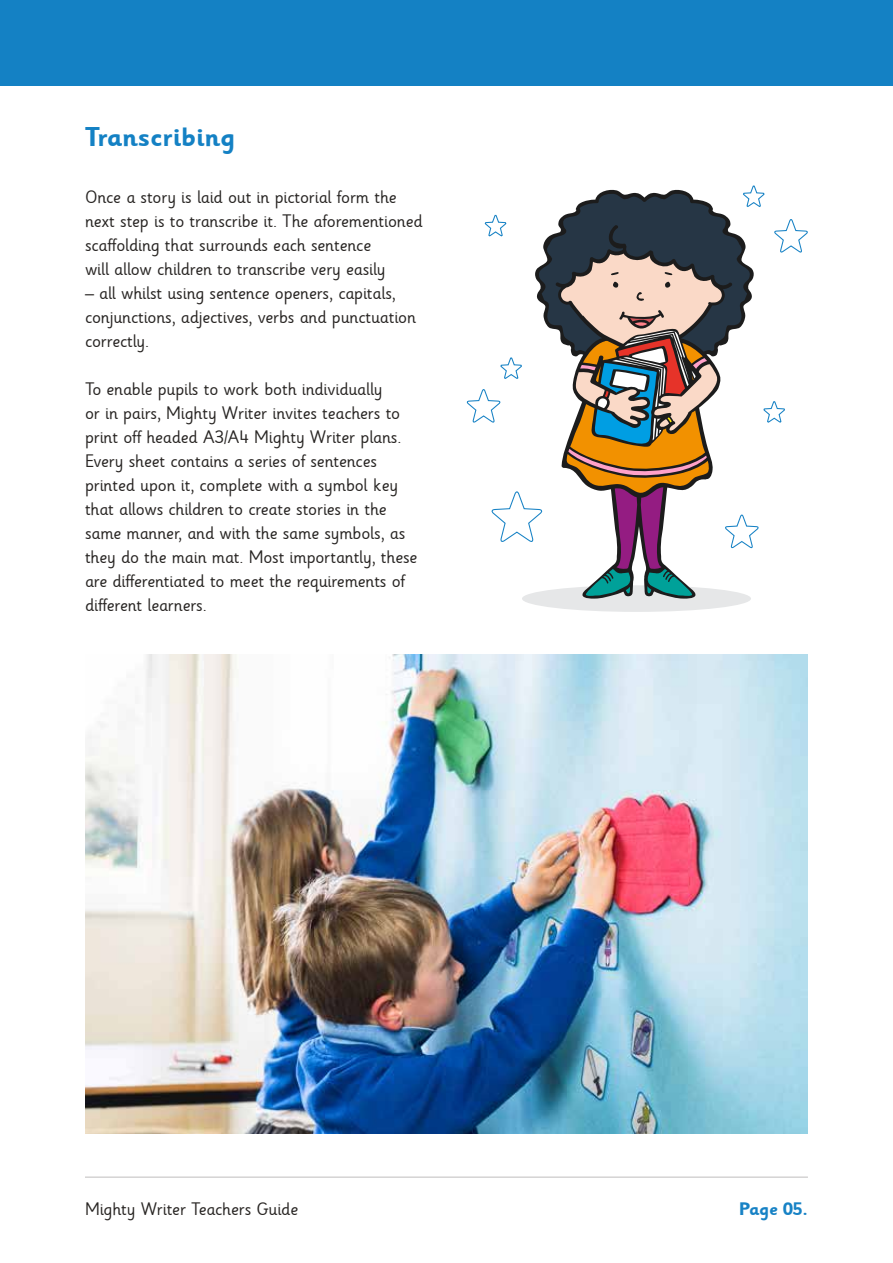
<style>
.page{position:relative;width:893px;height:1263px;background:#fff}
.page>*{position:absolute;margin:0;border:0;box-sizing:border-box;transform-origin:0 0}
.t1{font:700 27px "Sassoon Infant Rg";color:#1481c4}
.t2{font:18px/24px "Sassoon Infant Rg";letter-spacing:-.01em;color:#272422}
.t3{font:700 18px "Sassoon Infant Rg";letter-spacing:-.01em;color:#1782c5}
</style>
<div class="page">
<div style="left:0;top:0;width:893px;height:85px;background:#1481c4"></div>
<hr style="left:85px;top:1176px;width:723px;height:2px;background:#d4d3d3">
<img style="left:85px;top:654px;width:723px;height:480px">
<div style="left:522px;top:585px;width:229px;height:27px;background:#e6e7e8;border-radius:50%"></div>
<svg style="left:466px;top:185px;width:342px;height:411px"></svg>
<h1 class="t1" style="left:85px;top:122px;width:152px">Transcribing</h1>
<p class="t2" style="left:85px;top:185px;width:339px">Once a story is laid out in pictorial form the next step is to transcribe it. The aforementioned scaffolding that surrounds each sentence<br>will allow children to transcribe very easily</p>
<p class="t2" style="left:85px;top:281px;width:332px">– all whilst using sentence openers, capitals, conjunctions, adjectives, verbs and punctuation correctly.</p>
<p class="t2" style="left:85px;top:377px;width:334px">To enable pupils to work both individually<br>or in pairs, Mighty Writer invites teachers to print off headed A3/A4 Mighty Writer plans.<br>Every sheet contains a series of sentences printed upon it, complete with a symbol key that allows children to create stories in the same manner, and with the same symbols, as they do the main mat. Most importantly, these are differentiated to meet the requirements of different learners.</p>
<p class="t2" style="left:85px;top:1197px;width:215px">Mighty Writer Teachers Guide</p>
<p class="t3" style="left:739px;top:1198px;width:71px">Page 05.</p>
</div>
